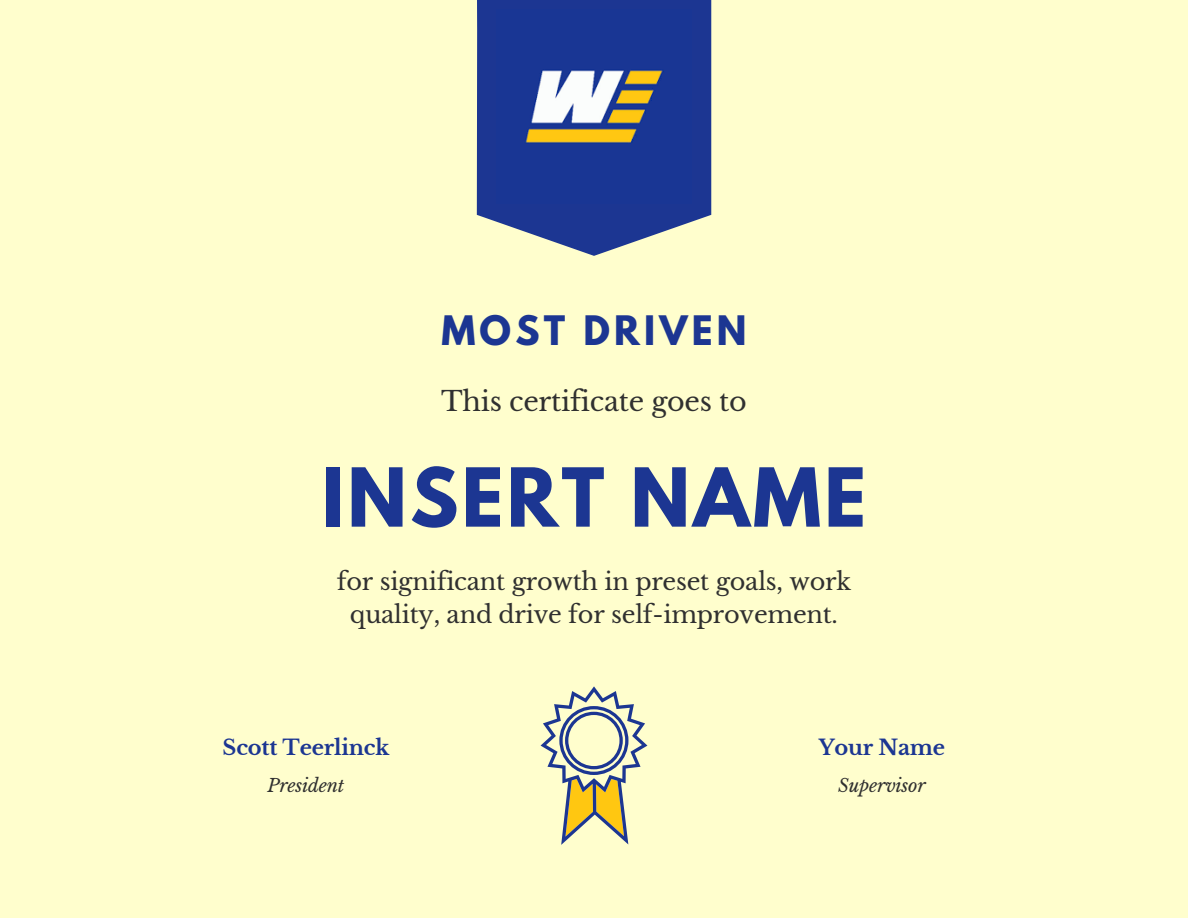
<style>
.page{position:relative;width:1188px;height:918px;background:#fffecd}
.page>*{position:absolute;margin:0;border:0;box-sizing:border-box;transform-origin:0 0}
.t1{font:700 72px "League Spartan";letter-spacing:.045em;color:#1c3692}
.t2{font:700 36px "League Spartan";letter-spacing:.115em;color:#1c3692}
.t3{font:27px "Libre Baskerville";letter-spacing:-.01em;color:#303030}
.t4{font:24px/32.7px "Libre Baskerville";letter-spacing:-.01em;color:#303030;text-align:center}
.t5{font:700 21px "Libre Baskerville";letter-spacing:-.01em;color:#1c3692}
.t6{font:italic 18px "Libre Baskerville";letter-spacing:-.01em;color:#303030}
</style>
<div class="page">
<svg style="left:541px;top:686px;width:106px;height:159px"></svg>
<svg style="left:477px;top:0;width:234px;height:256px;fill:#1c3692"></svg>
<img style="left:497px;top:9px;width:194px;height:195px">
<h2 class="t2" style="left:441px;top:313px;width:307px">MOST DRIVEN</h2>
<p class="t3" style="left:441px;top:385px;width:307px">This certificate goes to</p>
<h1 class="t1" style="left:322px;top:462px;width:546px">INSERT NAME</h1>
<p class="t4" style="left:337px;top:565px;width:516px">for significant growth in preset goals, work quality, and drive for self-improvement.</p>
<p class="t5" style="left:223px;top:734px;width:168px">Scott Teerlinck</p>
<p class="t6" style="left:268px;top:775px;width:78px">President</p>
<p class="t5" style="left:819px;top:734px;width:128px">Your Name</p>
<p class="t6" style="left:838px;top:775px;width:89px">Supervisor</p>
</div>
